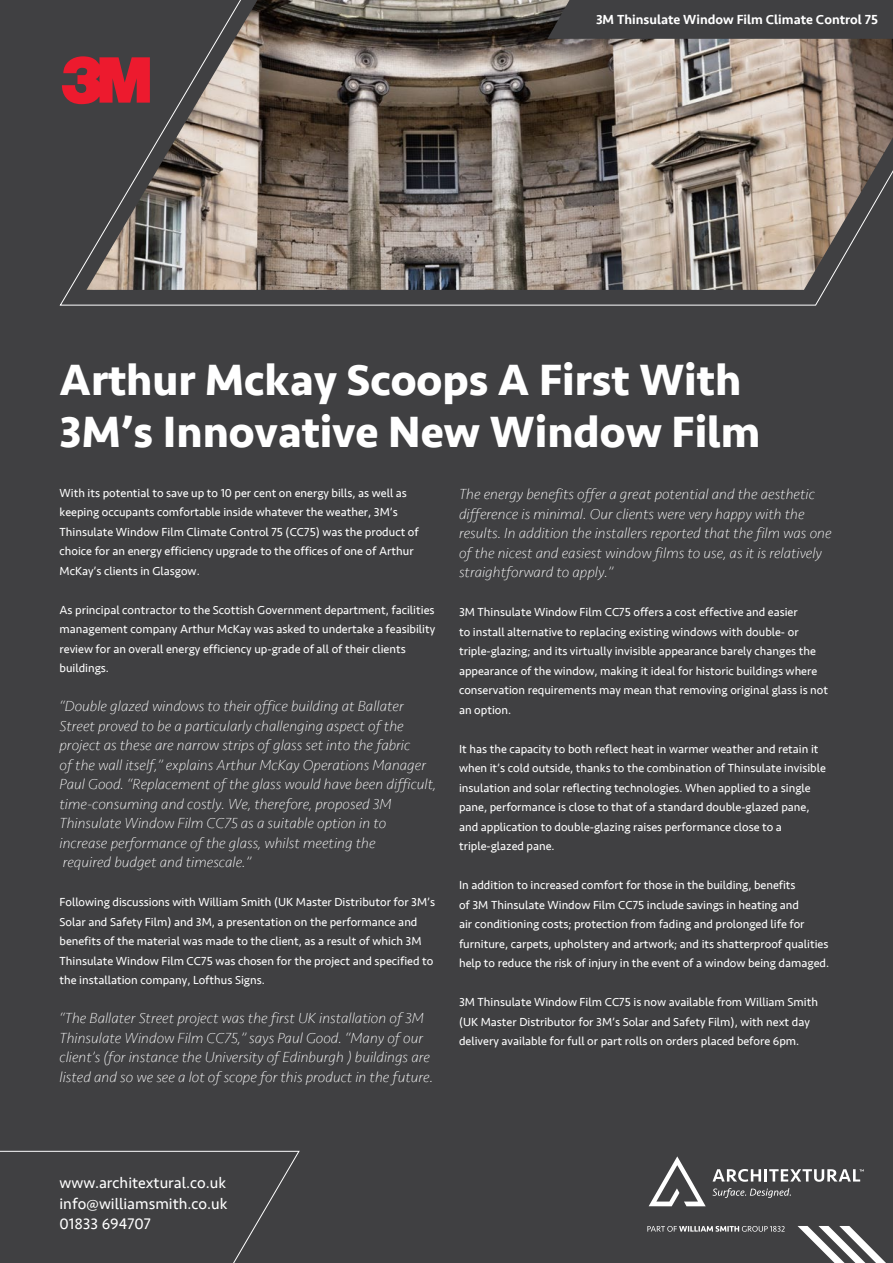
<style>
.page{position:relative;width:893px;height:1263px;background:#404042}
.page>*{position:absolute;margin:0;border:0;box-sizing:border-box;transform-origin:0 0}
.t1{font:700 45px/52.5px "Seravek";color:#fff}
.t2{font:15.75px/20.7px "Seravek";color:#fff;text-align:justify}
.t3{font:italic 200 15px/19.5px "Seravek";color:#fff}
.t4{font:500 13.5px "Seravek";color:#fff}
.t5{font:12px/19.5px "Seravek";color:#fff}
</style>
<div class="page">
<svg style="left:797px;top:1226px;width:89px;height:37px"></svg>
<svg style="left:59px;top:85px;width:766px;height:221px"></svg>
<svg style="left:0;top:1150px;width:300px;height:113px"></svg>
<svg style="left:712px;top:1169px;width:152px;height:13px"></svg>
<svg style="left:712px;top:1188px;width:79px;height:10px"></svg>
<svg style="left:649px;top:1156px;width:57px;height:50px"></svg>
<svg style="left:647px;top:1226px;width:138px;height:6px"></svg>
<img style="left:86px;top:0;width:807px;height:290px">
<svg style="left:62px;top:56px;width:88px;height:48px"></svg>
<svg style="left:547px;top:0;width:346px;height:39px"></svg>
<p class="t4" style="left:596px;top:11px;width:284px">3M Thinsulate Window Film Climate Control 75</p>
<h1 class="t1" style="left:60px;top:353px;width:702px">Arthur Mckay Scoops A First With<br>3M’s Innovative New Window Film</h1>
<p class="t5" style="left:60px;top:483px;width:361px">With its potential to save up to 10 per cent on energy bills, as well as keeping occupants comfortable inside whatever the weather, 3M’s Thinsulate Window Film Climate Control 75 (CC75) was the product of choice for an energy efficiency upgrade to the offices of one of Arthur McKay’s clients in Glasgow.</p>
<p class="t5" style="left:60px;top:600px;width:377px">As principal contractor to the Scottish Government department, facilities management company Arthur McKay was asked to undertake a feasibility review for an overall energy efficiency up-grade of all of their clients buildings.</p>
<p class="t3" style="left:60px;top:697px;width:378px">“Double glazed windows to their office building at Ballater Street proved to be a particularly challenging aspect of the project as these are narrow strips of glass set into the fabric<br>of the wall itself,” explains Arthur McKay Operations Manager Paul Good. “Replacement of the glass would have been difficult, time-consuming and costly. We, therefore, proposed 3M Thinsulate Window Film CC75 as a suitable option in to increase performance of the glass, whilst meeting the<br>required budget and timescale.”</p>
<p class="t5" style="left:60px;top:892px;width:377px">Following discussions with William Smith (UK Master Distributor for 3M’s Solar and Safety Film) and 3M, a presentation on the performance and benefits of the material was made to the client, as a result of which 3M Thinsulate Window Film CC75 was chosen for the project and specified to the installation company, Lofthus Signs.</p>
<p class="t3" style="left:60px;top:1009px;width:375px">“The Ballater Street project was the first UK installation of 3M Thinsulate Window Film CC75,” says Paul Good. “Many of our client’s (for instance the University of Edinburgh ) buildings are listed and so we see a lot of scope for this product in the future.</p>
<p class="t3" style="left:459px;top:485px;width:374px">The energy benefits offer a great potential and the aesthetic difference is minimal. Our clients were very happy with the results. In addition the installers reported that the film was one of the nicest and easiest window films to use, as it is relatively straightforward to apply.”</p>
<p class="t5" style="left:459px;top:602px;width:371px">3M Thinsulate Window Film CC75 offers a cost effective and easier<br>to install alternative to replacing existing windows with double- or triple-glazing; and its virtually invisible appearance barely changes the appearance of the window, making it ideal for historic buildings where conservation requirements may mean that removing original glass is not an option.</p>
<p class="t5" style="left:459px;top:739px;width:368px">It has the capacity to both reflect heat in warmer weather and retain it when it’s cold outside, thanks to the combination of Thinsulate invisible insulation and solar reflecting technologies. When applied to a single pane, performance is close to that of a standard double-glazed pane, and application to double-glazing raises performance close to a triple-glazed pane.</p>
<p class="t5" style="left:459px;top:875px;width:371px">In addition to increased comfort for those in the building, benefits<br>of 3M Thinsulate Window Film CC75 include savings in heating and<br>air conditioning costs; protection from fading and prolonged life for furniture, carpets, upholstery and artwork; and its shatterproof qualities help to reduce the risk of injury in the event of a window being damaged.</p>
<p class="t5" style="left:459px;top:992px;width:361px">3M Thinsulate Window Film CC75 is now available from William Smith (UK Master Distributor for 3M’s Solar and Safety Film), with next day delivery available for full or part rolls on orders placed before 6pm.</p>
<h2 class="t2" style="left:60px;top:1172px;width:170px">www.architextural.co.uk info@williamsmith.co.uk 01833 694707</h2>
</div>
